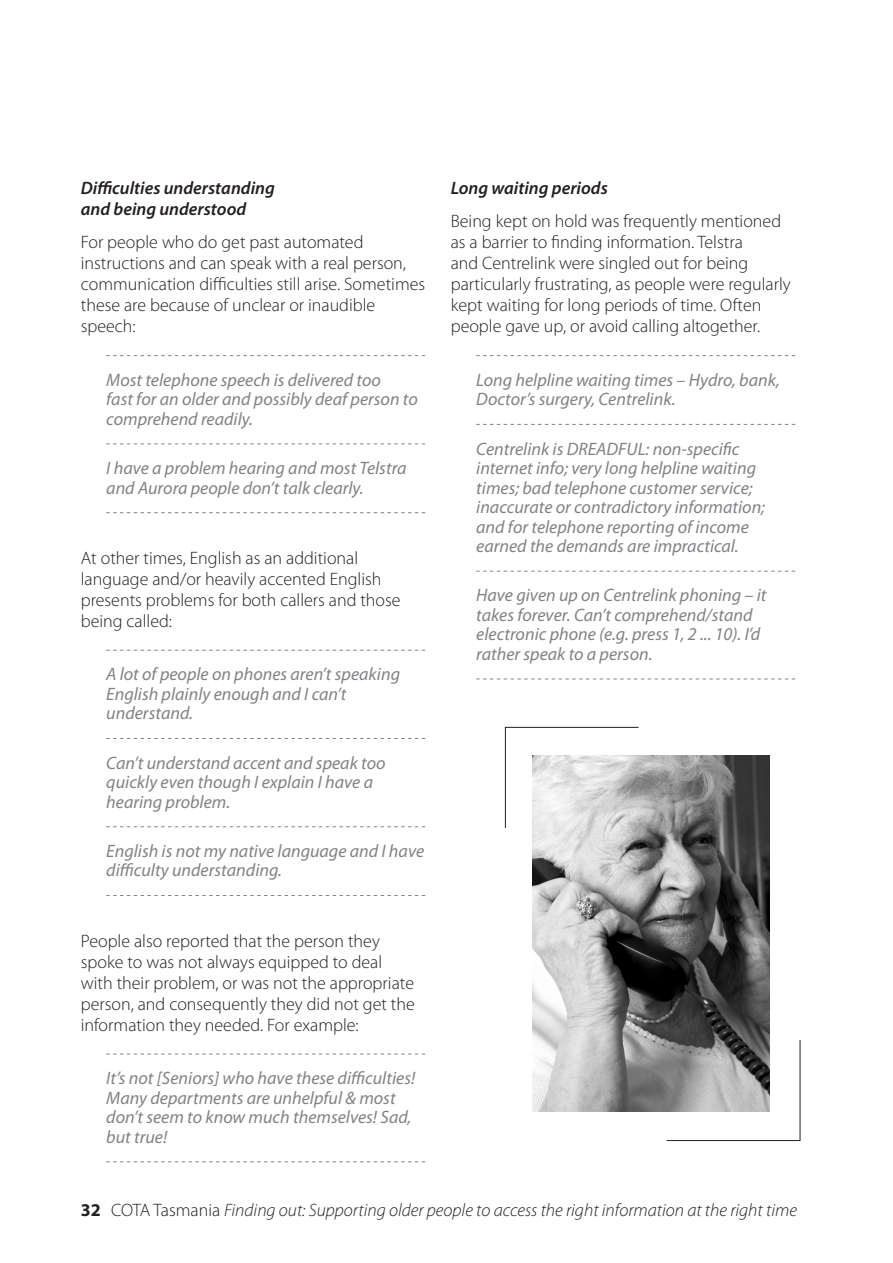
<style>
.page{position:relative;width:893px;height:1263px;background:#fff}
.page>*{position:absolute;margin:0;border:0;box-sizing:border-box;transform-origin:0 0}
.t1{font:italic 18px/19.5px "Myriad Pro";color:#808285}
.t2{font:300 18px/21px "Myriad Pro";color:#231f20}
.t3{font:italic 300 18px "Myriad Pro";color:#231f20}
.t4{font:italic 600 18px/21px "Myriad Pro";color:#231f20}
.s1{font-weight:700;font-style:normal}
.s2{font-style:normal}
</style>
<div class="page">
<svg style="left:106px;top:355px;width:319px;height:1px"></svg>
<svg style="left:106px;top:443px;width:319px;height:1px"></svg>
<svg style="left:106px;top:512px;width:319px;height:1px"></svg>
<svg style="left:106px;top:650px;width:319px;height:1px"></svg>
<svg style="left:106px;top:738px;width:319px;height:1px"></svg>
<svg style="left:106px;top:826px;width:319px;height:1px"></svg>
<svg style="left:106px;top:895px;width:319px;height:1px"></svg>
<svg style="left:106px;top:1054px;width:319px;height:1px"></svg>
<svg style="left:106px;top:1161px;width:319px;height:1px"></svg>
<svg style="left:476px;top:355px;width:319px;height:1px"></svg>
<svg style="left:476px;top:424px;width:319px;height:1px"></svg>
<svg style="left:476px;top:571px;width:319px;height:1px"></svg>
<svg style="left:476px;top:678px;width:319px;height:1px"></svg>
<img style="left:533px;top:755px;width:237px;height:356px">
<svg style="left:666px;top:1039px;width:135px;height:102px"></svg>
<svg style="left:504px;top:726px;width:135px;height:103px"></svg>
<p class="t4" style="left:81px;top:177px;width:196px">Difficulties understanding and being understood</p>
<p class="t2" style="left:81px;top:232px;width:346px">For people who do get past automated instructions and can speak with a real person, communication difficulties still arise. Sometimes these are because of unclear or inaudible speech:</p>
<p class="t1" style="left:106px;top:370px;width:313px">Most telephone speech is delivered too<br>fast for an older and possibly deaf person to comprehend readily.</p>
<p class="t1" style="left:106px;top:459px;width:302px">I have a problem hearing and most Telstra and Aurora people don’t talk clearly.</p>
<p class="t2" style="left:81px;top:548px;width:321px">At other times, English as an additional language and/or heavily accented English presents problems for both callers and those being called:</p>
<p class="t1" style="left:106px;top:665px;width:295px">A lot of people on phones aren’t speaking<br>English plainly enough and I can’t understand.</p>
<p class="t1" style="left:106px;top:753px;width:281px">Can’t understand accent and speak too quickly even though I explain I have a hearing problem.</p>
<p class="t1" style="left:106px;top:841px;width:319px">English is not my native language and I have difficulty understanding.</p>
<p class="t2" style="left:81px;top:930px;width:336px">People also reported that the person they spoke to was not always equipped to deal with their problem, or was not the appropriate person, and consequently they did not get the information they needed. For example:</p>
<p class="t1" style="left:106px;top:1069px;width:310px">It’s not [Seniors] who have these difficulties!<br>Many departments are unhelpful &amp; most don’t seem to know much themselves! Sad, but true!</p>
<p class="t4" style="left:451px;top:177px;width:159px">Long waiting periods</p>
<p class="t2" style="left:451px;top:211px;width:342px">Being kept on hold was frequently mentioned as a barrier to finding information. Telstra<br>and Centrelink were singled out for being particularly frustrating, as people were regularly kept waiting for long periods of time. Often people gave up, or avoid calling altogether.</p>
<p class="t1" style="left:476px;top:370px;width:305px">Long helpline waiting times – Hydro, bank,<br>Doctor’s surgery, Centrelink.</p>
<p class="t1" style="left:476px;top:439px;width:290px">Centrelink is DREADFUL: non-specific internet info; very long helpline waiting times; bad telephone customer service; inaccurate or contradictory information; and for telephone reporting of income earned the demands are impractical.</p>
<p class="t1" style="left:476px;top:586px;width:292px">Have given up on Centrelink phoning – it takes forever. Can’t comprehend/stand electronic phone (e.g. press 1, 2 ... 10). I’d rather speak to a person.</p>
<p class="t3" style="left:81px;top:1201px;width:718px"><span class="s1">32</span> <span class="s2">COTA Tasmania</span> Finding out: Supporting older people to access the right information at the right time</p>
</div>
